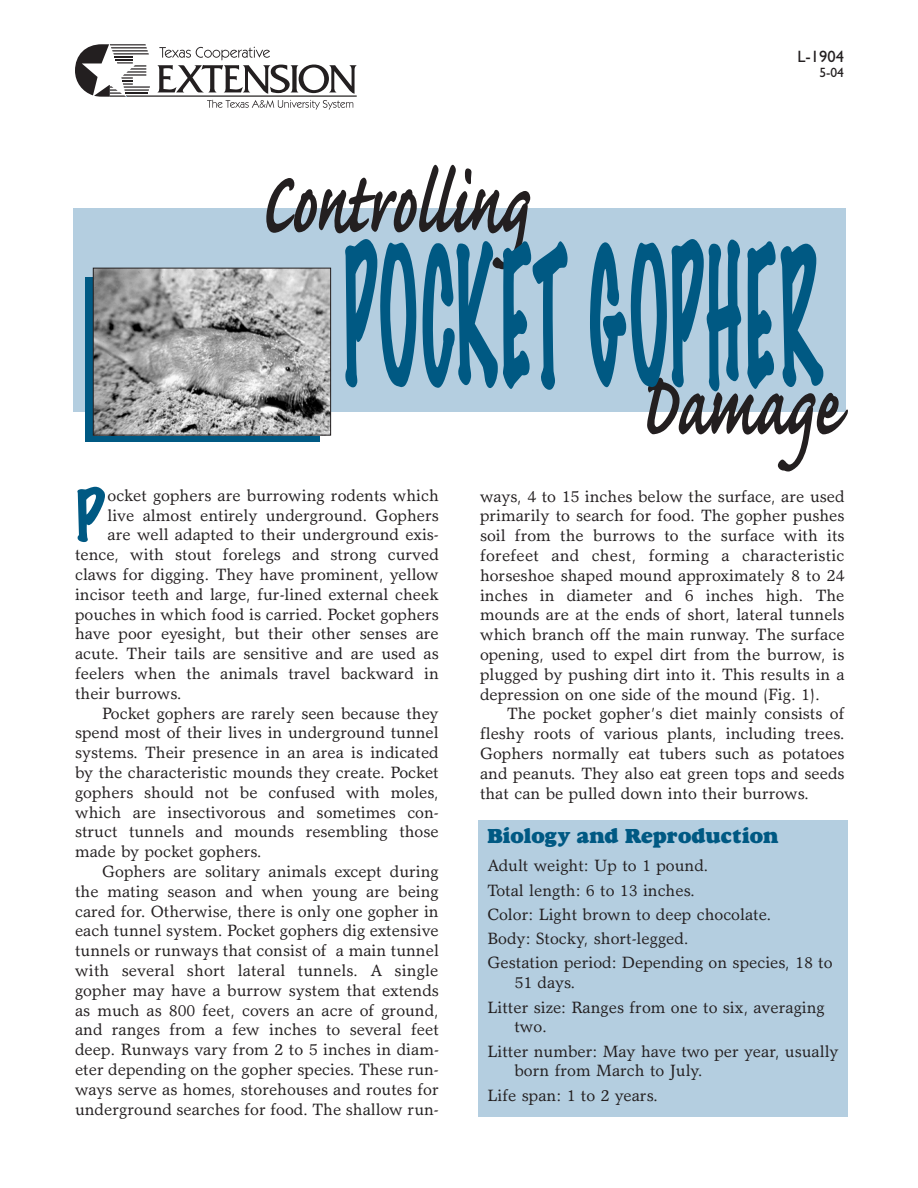
<style>
.page{position:relative;width:918px;height:1188px;background:#fff}
.page>*{position:absolute;margin:0;border:0;box-sizing:border-box;transform-origin:0 0}
.t1{font:100 172.5px "Marker Felt";letter-spacing:.025em;color:#005983;scale:.43 1}
.t2{font:700 112.5px "Caflisch Script";letter-spacing:-.005em;color:#231f20;scale:.67 1}
.t3{font:100 64.35px "Marker Felt";color:#005983}
.t4{font:21px "Goudy Heavyface DTC";color:#005983}
.t5{font:16.5px/19.8px "Garth Graphic";color:#231f20}
.t6{font:16.5px "Gill Sans";color:#231f20}
.t7{font:13.5px "Gill Sans";color:#231f20}
</style>
<div class="page">
<svg style="left:157px;top:47px;width:200px;height:47px"></svg>
<hr style="left:126px;top:95px;width:231px;height:2px;background:#231f20">
<hr style="left:124px;top:86px;width:26px;height:2px;background:#231f20">
<svg style="left:75px;top:44px;width:74px;height:53px"></svg>
<svg style="left:207px;top:100px;width:146px;height:10px"></svg>
<div style="left:479px;top:820px;width:369px;height:297px;background:#b4cee0"></div>
<div style="left:73px;top:208px;width:773px;height:204px;background:#b4cee0"></div>
<svg style="left:86px;top:277px;width:234px;height:165px;background:#07587e"></svg>
<img style="left:95px;top:270px;width:234px;height:163px">
<div style="left:93px;top:268px;width:238px;height:167px;border:1px solid #231f20"></div>
<p class="t6" style="left:798px;top:50px;width:48px">L-1904</p>
<p class="t7" style="left:819px;top:67px;width:26px">5-04</p>
<h2 class="t2" style="left:260px;top:126px;width:400px">Controlling</h2>
<h1 class="t1" style="left:342px;top:233px;width:1116px">POCKET GOPHER</h1>
<h2 class="t2" style="left:638px;top:329px;width:300px">Damage</h2>
<h3 class="t3" style="left:75px;top:485px;width:30px">P</h3>
<p class="t5" style="left:108px;top:487px;width:333px">ocket gophers are burrowing rodents which</p>
<p class="t5" style="left:108px;top:507px;width:333px">live almost entirely underground. Gophers</p>
<p class="t5" style="left:108px;top:527px;width:333px">are well adapted to their underground exis-</p>
<p class="t5" style="left:75px;top:546px;width:365px">tence, with stout forelegs and strong curved</p>
<p class="t5" style="left:75px;top:566px;width:365px">claws for digging. They have prominent, yellow</p>
<p class="t5" style="left:75px;top:586px;width:365px">incisor teeth and large, fur-lined external cheek</p>
<p class="t5" style="left:75px;top:606px;width:365px">pouches in which food is carried. Pocket gophers</p>
<p class="t5" style="left:75px;top:626px;width:365px">have poor eyesight, but their other senses are</p>
<p class="t5" style="left:75px;top:645px;width:365px">acute. Their tails are sensitive and are used as</p>
<p class="t5" style="left:75px;top:665px;width:365px">feelers when the animals travel backward in</p>
<p class="t5" style="left:75px;top:685px;width:108px">their burrows.</p>
<p class="t5" style="left:102px;top:705px;width:338px">Pocket gophers are rarely seen because they</p>
<p class="t5" style="left:75px;top:725px;width:365px">spend most of their lives in underground tunnel</p>
<p class="t5" style="left:75px;top:744px;width:365px">systems. Their presence in an area is indicated</p>
<p class="t5" style="left:75px;top:764px;width:365px">by the characteristic mounds they create. Pocket</p>
<p class="t5" style="left:75px;top:784px;width:365px">gophers should not be confused with moles,</p>
<p class="t5" style="left:75px;top:804px;width:365px">which are insectivorous and sometimes con-</p>
<p class="t5" style="left:75px;top:824px;width:365px">struct tunnels and mounds resembling those</p>
<p class="t5" style="left:75px;top:843px;width:188px">made by pocket gophers.</p>
<p class="t5" style="left:102px;top:863px;width:338px">Gophers are solitary animals except during</p>
<p class="t5" style="left:75px;top:883px;width:365px">the mating season and when young are being</p>
<p class="t5" style="left:75px;top:903px;width:365px">cared for. Otherwise, there is only one gopher in</p>
<p class="t5" style="left:75px;top:923px;width:365px">each tunnel system. Pocket gophers dig extensive</p>
<p class="t5" style="left:75px;top:942px;width:365px">tunnels or runways that consist of a main tunnel</p>
<p class="t5" style="left:75px;top:962px;width:365px">with several short lateral tunnels. A single</p>
<p class="t5" style="left:75px;top:982px;width:365px">gopher may have a burrow system that extends</p>
<p class="t5" style="left:75px;top:1002px;width:365px">as much as 800 feet, covers an acre of ground,</p>
<p class="t5" style="left:75px;top:1022px;width:365px">and ranges from a few inches to several feet</p>
<p class="t5" style="left:75px;top:1041px;width:365px">deep. Runways vary from 2 to 5 inches in diam-</p>
<p class="t5" style="left:75px;top:1061px;width:365px">eter depending on the gopher species. These run-</p>
<p class="t5" style="left:75px;top:1081px;width:365px">ways serve as homes, storehouses and routes for</p>
<p class="t5" style="left:75px;top:1101px;width:365px">underground searches for food. The shallow run-</p>
<p class="t5" style="left:480px;top:488px;width:366px;text-align:justify">ways, 4 to 15 inches below the surface, are used primarily to search for food. The gopher pushes soil from the burrows to the surface with its forefeet and chest, forming a characteristic horseshoe shaped mound approximately 8 to 24 inches in diameter and 6 inches high. The mounds are at the ends of short, lateral tunnels which branch off the main runway. The surface opening, used to expel dirt from the burrow, is plugged by pushing dirt into it. This results in a depression on one side of the mound (Fig. 1).</p>
<p class="t5" style="left:480px;top:706px;width:366px;text-align:justify;text-indent:27px">The pocket gopher’s diet mainly consists of fleshy roots of various plants, including trees.<br>Gophers normally eat tubers such as potatoes and peanuts. They also eat green tops and seeds that can be pulled down into their burrows.</p>
<p class="t4" style="left:488px;top:824px;width:292px">Biology and Reproduction</p>
<p class="t5" style="left:488px;top:855px;width:347px;line-height:24.3px">Adult weight: Up to 1 pound.<br>Total length: 6 to 13 inches.<br>Color: Light brown to deep chocolate.<br>Body: Stocky, short-legged.<br>Gestation period: Depending on species, 18 to</p>
<p class="t5" style="left:488px;top:972px;width:339px;line-height:24.3px;text-indent:27px">51 days.<br>Litter size: Ranges from one to six, averaging</p>
<p class="t5" style="left:488px;top:1016px;width:353px;line-height:24.3px;text-indent:27px">two.<br>Litter number: May have two per year, usually</p>
<p class="t5" style="left:488px;top:1060px;width:217px;line-height:24.3px;text-indent:27px">born from March to July.<br>Life span: 1 to 2 years.</p>
</div>
